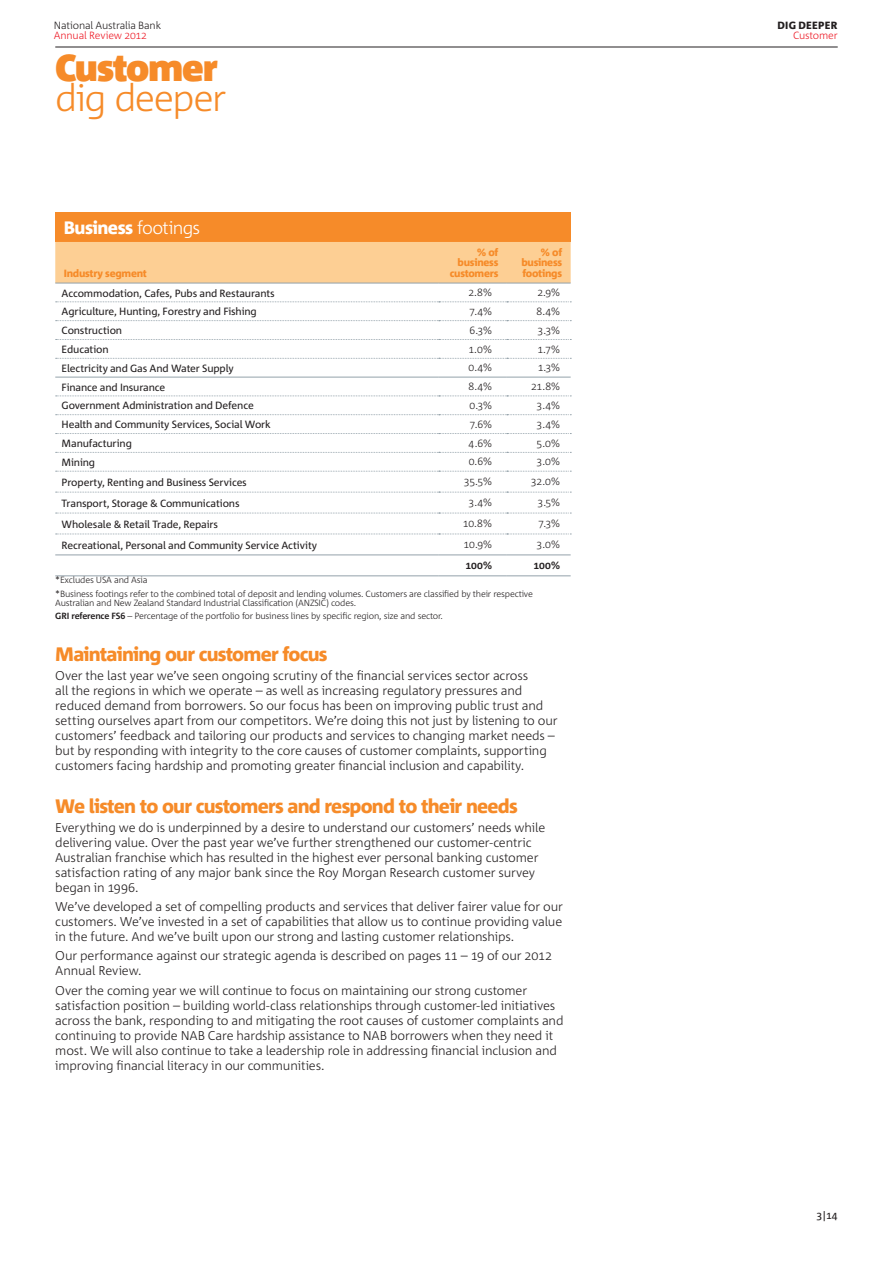
<style>
.page{position:relative;width:893px;height:1263px;background:#fff}
.page>*{position:absolute;margin:0;border:0;box-sizing:border-box;transform-origin:0 0}
.t1{font:300 37.5px "Corpid C1";letter-spacing:-.04em;color:#f68b29}
.t2{font:900 37.5px "Corpid C1";letter-spacing:-.035em;color:#f68b29}
.t3{font:800 19.5px "Corpid C1";letter-spacing:-.045em;color:#f68b29}
.t4{font:800 18px "Corpid C1";letter-spacing:-.03em;color:#fff}
.t5{font:300 12.75px/15px "Corpid C1";letter-spacing:-.015em;color:#231f20}
.t6{font:10.5px "Corpid C1";letter-spacing:-.015em;color:#231f20}
.t7{font:300 10.5px "Corpid C1";letter-spacing:-.015em;color:#231f20}
.t8{font:800 10.5px/10.5px "Corpid C1";letter-spacing:-.025em;color:#f68b29;text-align:right}
.t9{font:300 10.5px "Corpid C1";letter-spacing:-.015em;color:#ee1c28}
.t10{font:800 10.5px "Corpid C1";letter-spacing:.02em;color:#231f20}
.t11{font:700 10.5px "Corpid C1";letter-spacing:.01em;color:#231f20}
.t12{font:300 9px/13.2px "Corpid C1";letter-spacing:-.02em;color:#231f20}
.s1{font-weight:300}
.s2{font-weight:700}
</style>
<div class="page">
<hr style="left:55px;top:47px;width:783px;height:1px;background:#231f20">
<div style="left:55px;top:213px;width:516px;height:29px;background:#f68b29"></div>
<div style="left:55px;top:242px;width:516px;height:41px;background:#fdcf94"></div>
<hr style="left:439px;top:283px;width:68px;height:1px;background:#94a2aa">
<hr style="left:507px;top:283px;width:64px;height:1px;background:#94a2aa">
<hr style="left:55px;top:283px;width:384px;height:1px;background:#94a2aa">
<hr style="left:55px;top:377px;width:384px;height:1px;background:#94a2aa">
<hr style="left:439px;top:377px;width:68px;height:1px;background:#94a2aa">
<hr style="left:507px;top:377px;width:64px;height:1px;background:#94a2aa">
<svg style="left:56px;top:301px;width:515px;height:1px"></svg>
<svg style="left:56px;top:320px;width:515px;height:1px"></svg>
<svg style="left:56px;top:339px;width:515px;height:1px"></svg>
<svg style="left:56px;top:358px;width:515px;height:1px"></svg>
<svg style="left:56px;top:395px;width:515px;height:1px"></svg>
<svg style="left:56px;top:414px;width:515px;height:1px"></svg>
<hr style="left:439px;top:555px;width:68px;height:1px;background:#94a2aa">
<hr style="left:507px;top:555px;width:64px;height:1px;background:#94a2aa">
<hr style="left:439px;top:576px;width:68px;height:1px;background:#94a2aa">
<hr style="left:507px;top:576px;width:64px;height:1px;background:#94a2aa">
<svg style="left:56px;top:433px;width:515px;height:1px"></svg>
<svg style="left:56px;top:452px;width:515px;height:1px"></svg>
<svg style="left:56px;top:471px;width:515px;height:1px"></svg>
<svg style="left:56px;top:492px;width:515px;height:1px"></svg>
<svg style="left:56px;top:513px;width:515px;height:1px"></svg>
<svg style="left:56px;top:534px;width:515px;height:1px"></svg>
<hr style="left:55px;top:555px;width:384px;height:1px;background:#94a2aa">
<hr style="left:55px;top:576px;width:384px;height:1px;background:#94a2aa">
<p class="t7" style="left:54px;top:18px;width:109px">National Australia Bank</p>
<p class="t9" style="left:54px;top:29px;width:95px">Annual Review 2012</p>
<h1 class="t2" style="left:55px;top:45px;width:164px">Customer</h1>
<h1 class="t1" style="left:55px;top:75px;width:173px">dig deeper</h1>
<h3 class="t4" style="left:64px;top:217px;width:138px">Business <span class="s1">footings</span></h3>
<p class="t8" style="left:64px;top:267px;width:85px">Industry segment</p>
<p class="t8" style="left:450px;top:246px;width:50px">% of business customers</p>
<p class="t8" style="left:521px;top:246px;width:42px;text-align:justify;text-indent:19px">% of business footings</p>
<p class="t6" style="left:62px;top:286px;width:215px">Accommodation, Cafes, Pubs and Restaurants</p>
<p class="t7" style="left:469px;top:286px;width:25px">2.8%</p>
<p class="t7" style="left:537px;top:286px;width:24px">2.9%</p>
<p class="t6" style="left:62px;top:305px;width:197px">Agriculture, Hunting, Forestry and Fishing</p>
<p class="t7" style="left:469px;top:305px;width:24px">7.4%</p>
<p class="t7" style="left:536px;top:305px;width:25px">8.4%</p>
<p class="t6" style="left:62px;top:324px;width:62px">Construction</p>
<p class="t7" style="left:470px;top:323px;width:24px">6.3%</p>
<p class="t7" style="left:537px;top:323px;width:24px">3.3%</p>
<p class="t6" style="left:62px;top:343px;width:49px">Education</p>
<p class="t7" style="left:469px;top:342px;width:25px">1.0%</p>
<p class="t7" style="left:537px;top:342px;width:24px">1.7%</p>
<p class="t6" style="left:62px;top:361px;width:174px">Electricity and Gas And Water Supply</p>
<p class="t7" style="left:469px;top:361px;width:25px">0.4%</p>
<p class="t7" style="left:538px;top:361px;width:24px">1.3%</p>
<p class="t6" style="left:62px;top:380px;width:105px">Finance and Insurance</p>
<p class="t7" style="left:468px;top:380px;width:25px">8.4%</p>
<p class="t7" style="left:531px;top:380px;width:31px">21.8%</p>
<p class="t6" style="left:62px;top:399px;width:194px">Government Administration and Defence</p>
<p class="t7" style="left:470px;top:399px;width:24px">0.3%</p>
<p class="t7" style="left:537px;top:399px;width:25px">3.4%</p>
<p class="t6" style="left:62px;top:418px;width:211px">Health and Community Services, Social Work</p>
<p class="t7" style="left:469px;top:418px;width:24px">7.6%</p>
<p class="t7" style="left:537px;top:418px;width:25px">3.4%</p>
<p class="t6" style="left:62px;top:437px;width:72px">Manufacturing</p>
<p class="t7" style="left:469px;top:436px;width:25px">4.6%</p>
<p class="t7" style="left:536px;top:436px;width:25px">5.0%</p>
<p class="t6" style="left:62px;top:456px;width:35px">Mining</p>
<p class="t7" style="left:469px;top:455px;width:25px">0.6%</p>
<p class="t7" style="left:536px;top:455px;width:25px">3.0%</p>
<p class="t6" style="left:62px;top:475px;width:187px">Property, Renting and Business Services</p>
<p class="t7" style="left:464px;top:475px;width:30px">35.5%</p>
<p class="t7" style="left:531px;top:475px;width:31px">32.0%</p>
<p class="t6" style="left:62px;top:496px;width:179px">Transport, Storage &amp; Communications</p>
<p class="t7" style="left:468px;top:496px;width:25px">3.4%</p>
<p class="t7" style="left:537px;top:496px;width:24px">3.5%</p>
<p class="t6" style="left:62px;top:517px;width:158px">Wholesale &amp; Retail Trade, Repairs</p>
<p class="t7" style="left:463px;top:517px;width:31px">10.8%</p>
<p class="t7" style="left:538px;top:517px;width:23px">7.3%</p>
<p class="t6" style="left:62px;top:538px;width:257px">Recreational, Personal and Community Service Activity</p>
<p class="t7" style="left:464px;top:538px;width:30px">10.9%</p>
<p class="t7" style="left:536px;top:538px;width:25px">3.0%</p>
<p class="t11" style="left:465px;top:559px;width:28px">100%</p>
<p class="t11" style="left:533px;top:559px;width:28px">100%</p>
<p class="t12" style="left:55px;top:573px;width:479px">*Excludes USA and Asia<br>*Business footings refer to the combined total of deposit and lending volumes. Customers are classified by their respective</p>
<p class="t12" style="left:55px;top:595px;width:389px">Australian and New Zealand Standard Industrial Classification (ANZSIC) codes.<br><span class="s2">GRI reference FS6</span> – Percentage of the portfolio for business lines by specific region, size and sector.</p>
<h2 class="t3" style="left:55px;top:642px;width:274px">Maintaining our customer focus</h2>
<p class="t5" style="left:55px;top:668px;width:504px">Over the last year we’ve seen ongoing scrutiny of the financial services sector across<br>all the regions in which we operate – as well as increasing regulatory pressures and reduced demand from borrowers. So our focus has been on improving public trust and setting ourselves apart from our competitors. We’re doing this not just by listening to our customers’ feedback and tailoring our products and services to changing market needs – but by responding with integrity to the core causes of customer complaints, supporting customers facing hardship and promoting greater financial inclusion and capability.</p>
<h2 class="t3" style="left:55px;top:793px;width:464px">We listen to our customers and respond to their needs</h2>
<p class="t5" style="left:55px;top:819px;width:492px">Everything we do is underpinned by a desire to understand our customers’ needs while delivering value. Over the past year we’ve further strengthened our customer-centric Australian franchise which has resulted in the highest ever personal banking customer satisfaction rating of any major bank since the Roy Morgan Research customer survey began in 1996.</p>
<p class="t5" style="left:55px;top:899px;width:509px;text-align:justify">We’ve developed a set of compelling products and services that deliver fairer value for our customers. We’ve invested in a set of capabilities that allow us to continue providing value in the future. And we’ve built upon our strong and lasting customer relationships.</p>
<p class="t5" style="left:55px;top:948px;width:498px">Our performance against our strategic agenda is described on pages 11 – 19 of our 2012<br>Annual Review.</p>
<p class="t5" style="left:55px;top:982px;width:510px">Over the coming year we will continue to focus on maintaining our strong customer satisfaction position – building world-class relationships through customer-led initiatives across the bank, responding to and mitigating the root causes of customer complaints and continuing to provide NAB Care hardship assistance to NAB borrowers when they need it most. We will also continue to take a leadership role in addressing financial inclusion and improving financial literacy in our communities.</p>
<p class="t10" style="left:777px;top:18px;width:61px">dig deeper</p>
<p class="t9" style="left:793px;top:29px;width:46px">Customer</p>
<p class="t6" style="left:816px;top:1209px;width:23px">3|14</p>
</div>
